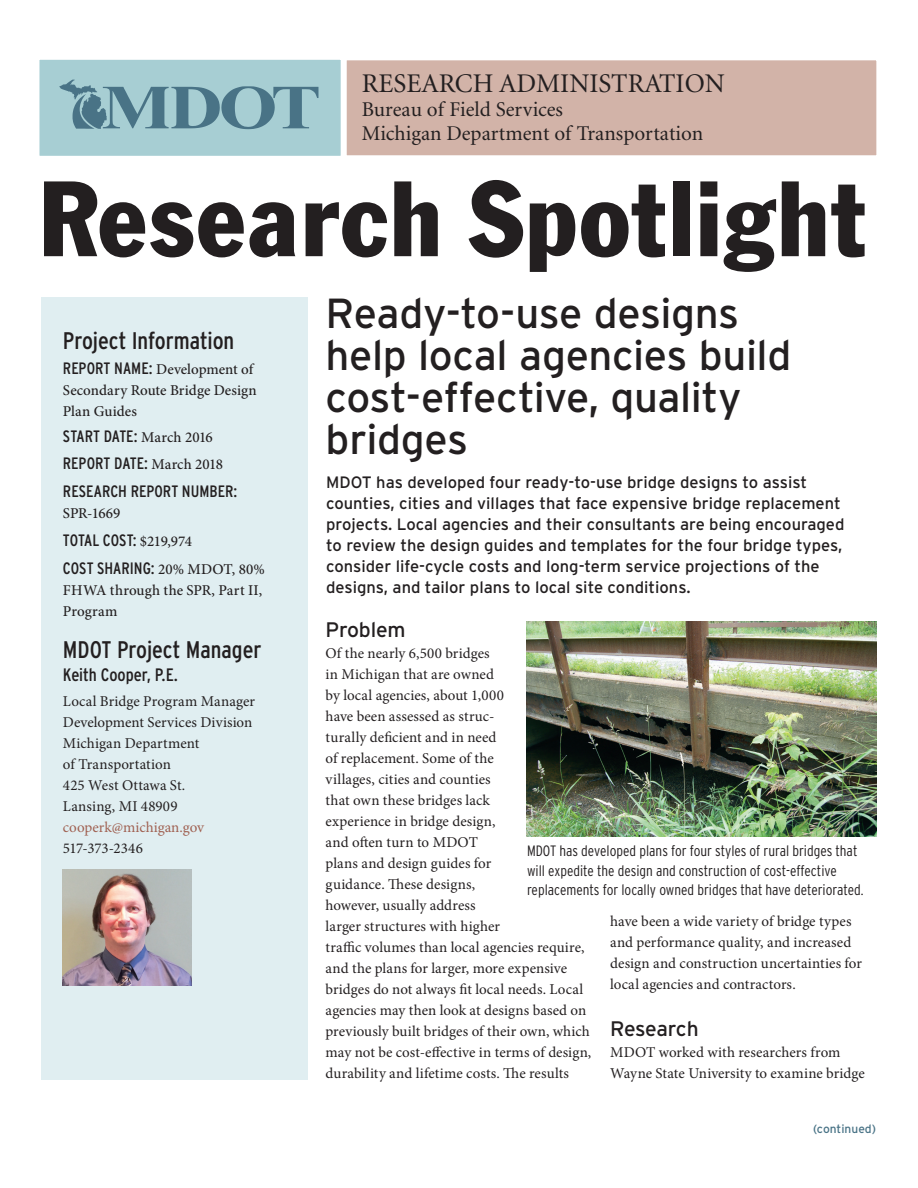
<style>
.page{position:relative;width:918px;height:1188px;background:#fff}
.page>*{position:absolute;margin:0;border:0;box-sizing:border-box;transform-origin:0 0}
.t1{font:condensed 105px "Franklin Gothic";letter-spacing:.025em;color:#231f20}
.t2{font:42px/42px "Interstate";letter-spacing:-.01em;color:#231f20}
.t3{font:27px "Minion";color:#231f20}
.Project_Info_Header{font:condensed 24px "Interstate";letter-spacing:-.005em;color:#231f20}
.t4{font:21px "Minion";color:#231f20}
.Subheads{font:21px "Interstate";letter-spacing:-.01em;color:#231f20}
.Sidebar_subhead{font:condensed 18px "Interstate";letter-spacing:-.005em;color:#231f20}
.Introductory_Text{font:16.5px/21px "Interstate";color:#231f20}
.Body_Copy{font:condensed 16.5px "Interstate";color:#231f20}
.Body_Copy_No_Indent{font:15px/21px "Minion Pro";letter-spacing:.005em;color:#231f20}
.t5{font:300 condensed 15px/19.5px "Interstate";color:#231f20}
.Body_Copy-2{font:15px/21px "Minion Pro";letter-spacing:.005em;color:#231f20}
.Body_Copy-3{font:500 15px/21px "Minion Pro";color:#231f20}
.Body_Copy-4{font:15px "Minion Pro";color:#a06152}
.t6{font:12px "Interstate";color:#497386}
.s1{font-family:"Interstate";font-weight:400;font-stretch:condensed;font-size:16.5px}
.s2{font-family:"Minion Pro";font-weight:500;font-stretch:normal;font-size:15px}
</style>
<div class="page">
<div style="left:41px;top:297px;width:267px;height:783px;background:#e0eef1"></div>
<div style="left:340px;top:54px;width:542px;height:107px;background:#d2b3a8;border:6px solid #fff"></div>
<div style="left:33px;top:54px;width:314px;height:108px;background:#a7ced3;border:6px solid #fff"></div>
<svg style="left:59px;top:80px;width:259px;height:49px"></svg>
<img style="left:526px;top:621px;width:350px;height:215px">
<img style="left:63px;top:870px;width:128px;height:115px">
<p class="t3" style="left:362px;top:71px;width:365px">RESEARCH ADMINISTRATION</p>
<p class="t4" style="left:362px;top:99px;width:203px">Bureau of Field Services</p>
<p class="t4" style="left:362px;top:123px;width:343px">Michigan Department of Transportation</p>
<p class="t1" style="left:39px;top:155px;width:828px">Research Spotlight</p>
<p class="t2" style="left:326px;top:292px;width:467px">Ready-to-use designs help local agencies build cost-effective, quality bridges</p>
<p class="Project_Info_Header" style="left:63px;top:327px;width:173px">Project Information</p>
<p class="Body_Copy-3" style="left:63px;top:359px;width:195px"><span class="s1">REPORT NAME:</span> Development of<br>Secondary Route Bridge Design<br>Plan Guides</p>
<p class="Body_Copy" style="left:63px;top:427px;width:151px">START DATE: <span class="s2">March 2016</span></p>
<p class="Body_Copy" style="left:63px;top:454px;width:162px">REPORT DATE: <span class="s2">March 2018</span></p>
<p class="Body_Copy" style="left:63px;top:482px;width:176px">RESEARCH REPORT NUMBER:</p>
<p class="Body_Copy-3" style="left:63px;top:503px;width:59px">SPR-1669</p>
<p class="Body_Copy" style="left:63px;top:531px;width:130px">TOTAL COST: <span class="s2">$219,974</span></p>
<p class="Body_Copy" style="left:63px;top:559px;width:203px">COST SHARING: <span class="s2">20% MDOT, 80%</span></p>
<p class="Body_Copy-3" style="left:63px;top:579px;width:201px">FHWA through the SPR, Part II,<br>Program</p>
<p class="Project_Info_Header" style="left:63px;top:636px;width:200px">MDOT Project Manager</p>
<p class="Sidebar_subhead" style="left:63px;top:664px;width:117px">Keith Cooper, P.E.</p>
<p class="Body_Copy-2" style="left:63px;top:691px;width:194px">Local Bridge Program Manager<br>Development Services Division<br>Michigan Department<br>of Transportation</p>
<p class="Body_Copy-2" style="left:63px;top:775px;width:124px">425 West Ottawa St.</p>
<p class="Body_Copy-2" style="left:63px;top:796px;width:116px">Lansing, MI 48909</p>
<p class="Body_Copy-4" style="left:63px;top:817px;width:143px">cooperk@michigan.gov</p>
<p class="Body_Copy-2" style="left:63px;top:838px;width:81px">517-373-2346</p>
<p class="Introductory_Text" style="left:326px;top:472px;width:520px">MDOT has developed four ready-to-use bridge designs to assist counties, cities and villages that face expensive bridge replacement projects. Local agencies and their consultants are being encouraged to review the design guides and templates for the four bridge types, consider life-cycle costs and long-term service projections of the designs, and tailor plans to local site conditions.</p>
<p class="Subheads" style="left:326px;top:618px;width:81px">Problem</p>
<p class="Body_Copy_No_Indent" style="left:326px;top:643px;width:267px">Of the nearly 6,500 bridges<br>in Michigan that are owned<br>by local agencies, about 1,000<br>have been assessed as struc-<br>turally deficient and in need<br>of replacement. Some of the<br>villages, cities and counties<br>that own these bridges lack<br>experience in bridge design,<br>and often turn to MDOT<br>plans and design guides for<br>guidance. These designs,<br>however, usually address<br>larger structures with higher<br>traffic volumes than local agencies require, and the plans for larger, more expensive bridges do not always fit local needs. Local agencies may then look at designs based on previously built bridges of their own, which may not be cost-effective in terms of design, durability and lifetime costs. The results</p>
<p class="t5" style="left:527px;top:841px;width:338px">MDOT has developed plans for four styles of rural bridges that will expedite the design and construction of cost-effective replacements for locally owned bridges that have deteriorated.</p>
<p class="Body_Copy_No_Indent" style="left:610px;top:911px;width:253px">have been a wide variety of bridge types and performance quality, and increased design and construction uncertainties for local agencies and contractors.</p>
<p class="Subheads" style="left:610px;top:1017px;width:90px">Research</p>
<p class="Body_Copy_No_Indent" style="left:610px;top:1042px;width:256px">MDOT worked with researchers from<br>Wayne State University to examine bridge</p>
<p class="t6" style="left:813px;top:1122px;width:64px">(continued)</p>
</div>
